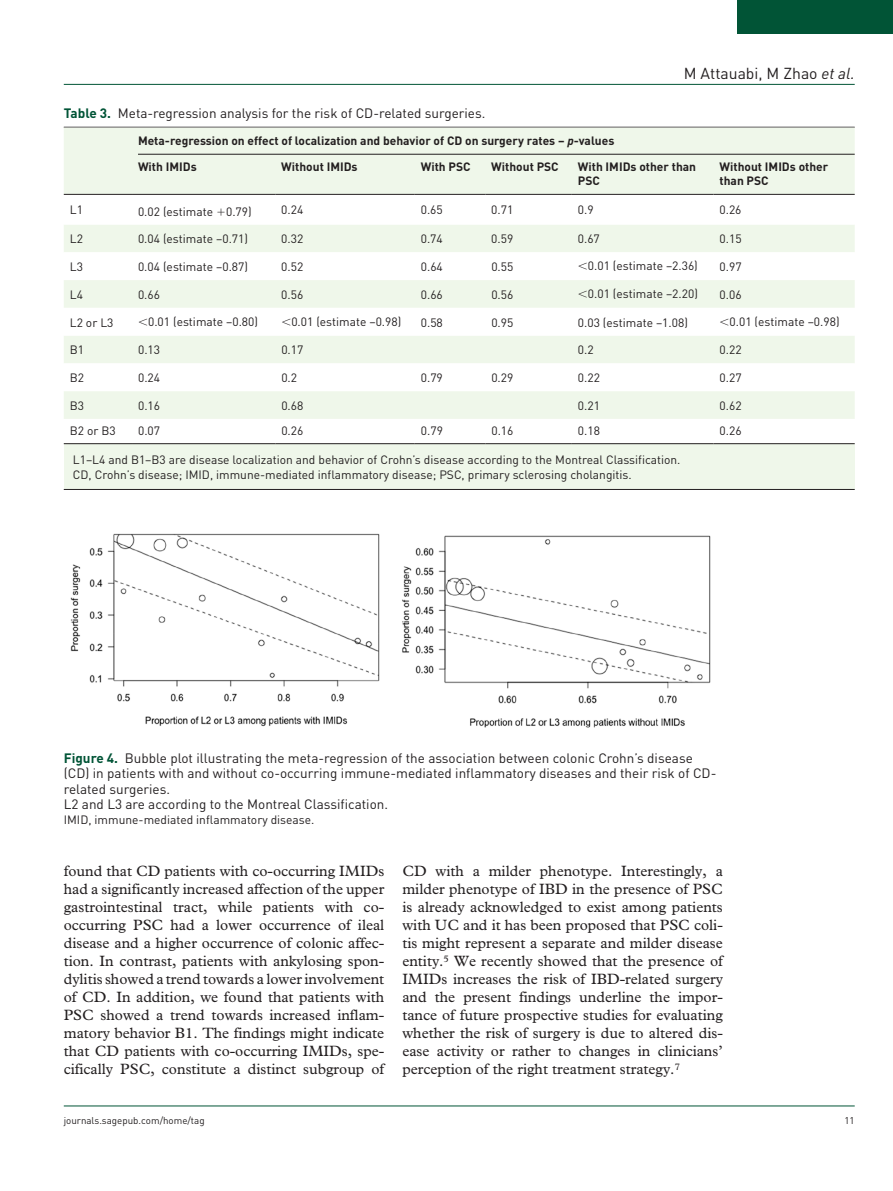
<style>
.page{position:relative;width:893px;height:1191px;background:#fff}
.page>*{position:absolute;margin:0;border:0;box-sizing:border-box;transform-origin:0 0}
.t1{font:15.75px "DIN";color:#231f20}
.t2{font:15px/18px "Plantin Std";color:#231f20;text-align:justify}
.t3{font:13.5px/15.5px "DIN";color:#231f20}
.t4{font:12px/14.2px "DIN";color:#231f20}
.t5{font:700 12px/14.2px "DIN";color:#231f20}
.t6{font:9.75px "DIN";color:#231f20}
.s1{font-style:italic}
.s2{font-weight:700;color:#015436}
</style>
<div class="page">
<hr style="left:64px;top:84px;width:791px;height:1px;background:#015436">
<hr style="left:64px;top:1105px;width:791px;height:1px;background:#015436">
<div style="left:738px;top:0;width:155px;height:34px;background:#015436"></div>
<div style="left:64px;top:443px;width:791px;height:46px;background:#eff7ea"></div>
<hr style="left:64px;top:127px;width:791px;height:1px;background:#231f20">
<hr style="left:64px;top:489px;width:791px;height:1px;background:#231f20">
<div style="left:64px;top:128px;width:791px;height:66px;background:#eff7ea"></div>
<svg style="left:64px;top:225px;width:791px;height:194px;fill:#eff7ea"></svg>
<hr style="left:64px;top:194px;width:68px;height:1px;background:#231f20">
<hr style="left:132px;top:194px;width:143px;height:1px;background:#231f20">
<hr style="left:275px;top:194px;width:140px;height:1px;background:#231f20">
<hr style="left:415px;top:194px;width:70px;height:1px;background:#231f20">
<hr style="left:485px;top:194px;width:87px;height:1px;background:#231f20">
<hr style="left:572px;top:194px;width:141px;height:1px;background:#231f20">
<hr style="left:713px;top:194px;width:142px;height:1px;background:#231f20">
<hr style="left:64px;top:443px;width:68px;height:1px;background:#231f20">
<hr style="left:132px;top:443px;width:143px;height:1px;background:#231f20">
<hr style="left:275px;top:443px;width:140px;height:1px;background:#231f20">
<hr style="left:415px;top:443px;width:70px;height:1px;background:#231f20">
<hr style="left:485px;top:443px;width:87px;height:1px;background:#231f20">
<hr style="left:572px;top:443px;width:141px;height:1px;background:#231f20">
<hr style="left:713px;top:443px;width:142px;height:1px;background:#231f20">
<hr style="left:138px;top:154px;width:717px;height:1px;background:#231f20">
<img style="left:70px;top:533px;width:641px;height:195px">
<svg style="left:579px;top:263px;width:8px;height:7px"></svg>
<svg style="left:579px;top:290px;width:8px;height:7px"></svg>
<svg style="left:139px;top:318px;width:8px;height:7px"></svg>
<svg style="left:282px;top:318px;width:8px;height:7px"></svg>
<svg style="left:721px;top:318px;width:8px;height:7px"></svg>
<p class="t1" style="left:684px;top:63px;width:172px">M Attauabi, M Zhao <span class="s1">et al.</span></p>
<p class="t3" style="left:64px;top:105px;width:423px"><span class="s2">Table 3.</span> Meta-regression analysis for the risk of CD-related surgeries.</p>
<p class="t5" style="left:138px;top:127px;width:478px;line-height:26.2px">Meta-regression on effect of localization and behavior of CD on surgery rates – <span class="s1">p</span>-values<br>With IMIDs</p>
<p class="t5" style="left:281px;top:159px;width:78px">Without IMIDs</p>
<p class="t5" style="left:421px;top:159px;width:51px">With PSC</p>
<p class="t5" style="left:491px;top:159px;width:69px">Without PSC</p>
<p class="t5" style="left:578px;top:159px;width:120px">With IMIDs other than<br>PSC</p>
<p class="t5" style="left:719px;top:159px;width:110px">Without IMIDs other than PSC</p>
<p class="t4" style="left:70px;top:202px;width:15px">L1</p>
<p class="t4" style="left:138px;top:204px;width:115px">0.02 (estimate 0.79)</p>
<p class="t4" style="left:281px;top:202px;width:24px">0.24</p>
<p class="t4" style="left:421px;top:202px;width:24px">0.65</p>
<p class="t4" style="left:491px;top:202px;width:24px">0.71</p>
<p class="t4" style="left:578px;top:202px;width:17px">0.9</p>
<p class="t4" style="left:719px;top:202px;width:24px">0.26</p>
<p class="t4" style="left:70px;top:232px;width:15px">L2</p>
<p class="t4" style="left:138px;top:232px;width:111px">0.04 (estimate −0.71)</p>
<p class="t4" style="left:281px;top:232px;width:24px">0.32</p>
<p class="t4" style="left:421px;top:232px;width:24px">0.74</p>
<p class="t4" style="left:491px;top:232px;width:24px">0.59</p>
<p class="t4" style="left:578px;top:232px;width:24px">0.67</p>
<p class="t4" style="left:719px;top:232px;width:24px">0.15</p>
<p class="t4" style="left:70px;top:259px;width:15px">L3</p>
<p class="t4" style="left:138px;top:259px;width:111px">0.04 (estimate −0.87)</p>
<p class="t4" style="left:281px;top:259px;width:24px">0.52</p>
<p class="t4" style="left:421px;top:259px;width:24px">0.64</p>
<p class="t4" style="left:491px;top:259px;width:24px">0.55</p>
<p class="t4" style="left:588px;top:258px;width:111px">0.01 (estimate −2.36)</p>
<p class="t4" style="left:720px;top:259px;width:24px">0.97</p>
<p class="t4" style="left:70px;top:287px;width:15px">L4</p>
<p class="t4" style="left:138px;top:287px;width:24px">0.66</p>
<p class="t4" style="left:281px;top:287px;width:24px">0.56</p>
<p class="t4" style="left:421px;top:287px;width:24px">0.66</p>
<p class="t4" style="left:491px;top:287px;width:24px">0.56</p>
<p class="t4" style="left:588px;top:286px;width:111px">0.01 (estimate −2.20)</p>
<p class="t4" style="left:720px;top:287px;width:24px">0.06</p>
<p class="t4" style="left:70px;top:315px;width:45px">L2 or L3</p>
<p class="t4" style="left:148px;top:314px;width:111px">0.01 (estimate −0.80)</p>
<p class="t4" style="left:291px;top:314px;width:111px">0.01 (estimate −0.98)</p>
<p class="t4" style="left:421px;top:315px;width:24px">0.58</p>
<p class="t4" style="left:491px;top:315px;width:24px">0.95</p>
<p class="t4" style="left:578px;top:315px;width:111px">0.03 (estimate −1.08)</p>
<p class="t4" style="left:730px;top:314px;width:111px">0.01 (estimate −0.98)</p>
<p class="t4" style="left:70px;top:343px;width:16px">B1</p>
<p class="t4" style="left:138px;top:343px;width:24px">0.13</p>
<p class="t4" style="left:281px;top:343px;width:24px">0.17</p>
<p class="t4" style="left:578px;top:343px;width:17px">0.2</p>
<p class="t4" style="left:720px;top:343px;width:24px">0.22</p>
<p class="t4" style="left:70px;top:370px;width:16px">B2</p>
<p class="t4" style="left:138px;top:370px;width:24px">0.24</p>
<p class="t4" style="left:281px;top:370px;width:17px">0.2</p>
<p class="t4" style="left:421px;top:370px;width:24px">0.79</p>
<p class="t4" style="left:491px;top:370px;width:24px">0.29</p>
<p class="t4" style="left:578px;top:370px;width:24px">0.22</p>
<p class="t4" style="left:720px;top:370px;width:24px">0.27</p>
<p class="t4" style="left:70px;top:398px;width:16px">B3</p>
<p class="t4" style="left:138px;top:398px;width:24px">0.16</p>
<p class="t4" style="left:281px;top:398px;width:24px">0.68</p>
<p class="t4" style="left:578px;top:398px;width:24px">0.21</p>
<p class="t4" style="left:720px;top:398px;width:24px">0.62</p>
<p class="t4" style="left:70px;top:423px;width:47px">B2 or B3</p>
<p class="t4" style="left:138px;top:423px;width:24px">0.07</p>
<p class="t4" style="left:281px;top:423px;width:24px">0.26</p>
<p class="t4" style="left:421px;top:423px;width:24px">0.79</p>
<p class="t4" style="left:491px;top:423px;width:24px">0.16</p>
<p class="t4" style="left:578px;top:423px;width:24px">0.18</p>
<p class="t4" style="left:720px;top:423px;width:24px">0.26</p>
<p class="t4" style="left:73px;top:452px;width:609px">L1–L4 and B1–B3 are disease localization and behavior of Crohn’s disease according to the Montreal Classification.<br>CD, Crohn’s disease; IMID, immune-mediated inflammatory disease; PSC, primary sclerosing cholangitis.</p>
<p class="t3" style="left:64px;top:750px;width:654px"><span class="s2">Figure 4.</span> Bubble plot illustrating the meta-regression of the association between colonic Crohn’s disease (CD) in patients with and without co-occurring immune-mediated inflammatory diseases and their risk of CD&shy;related surgeries.<br>L2 and L3 are according to the Montreal Classification.</p>
<p class="t4" style="left:64px;top:812px;width:252px">IMID, immune-mediated inflammatory disease.</p>
<p class="t2" style="left:64px;top:862px;width:322px">found that CD patients with co-occurring IMIDs had a significantly increased affection of the upper gastrointestinal tract, while patients with co&shy;occurring PSC had a lower occurrence of ileal disease and a higher occurrence of colonic affec&shy;tion. In contrast, patients with ankylosing spon&shy;dylitis showed a trend towards a lower involvement of CD. In addition, we found that patients with PSC showed a trend towards increased inflam&shy;matory behavior B1. The findings might indicate that CD patients with co-occurring IMIDs, spe&shy;cifically PSC, constitute a distinct subgroup of</p>
<p class="t2" style="left:402px;top:862px;width:322px">CD with a milder phenotype. Interestingly, a milder phenotype of IBD in the presence of PSC is already acknowledged to exist among patients with UC and it has been proposed that PSC coli&shy;tis might represent a separate and milder disease entity.<sup>5</sup> We recently showed that the presence of IMIDs increases the risk of IBD-related surgery and the present findings underline the impor&shy;tance of future prospective studies for evaluating whether the risk of surgery is due to altered dis&shy;ease activity or rather to changes in clinicians’ perception of the right treatment strategy.<sup>7</sup></p>
<p class="t6" style="left:64px;top:1114px;width:142px">journals.sagepub.com/home/tag</p>
<p class="t6" style="left:844px;top:1114px;width:12px">11</p>
</div>
